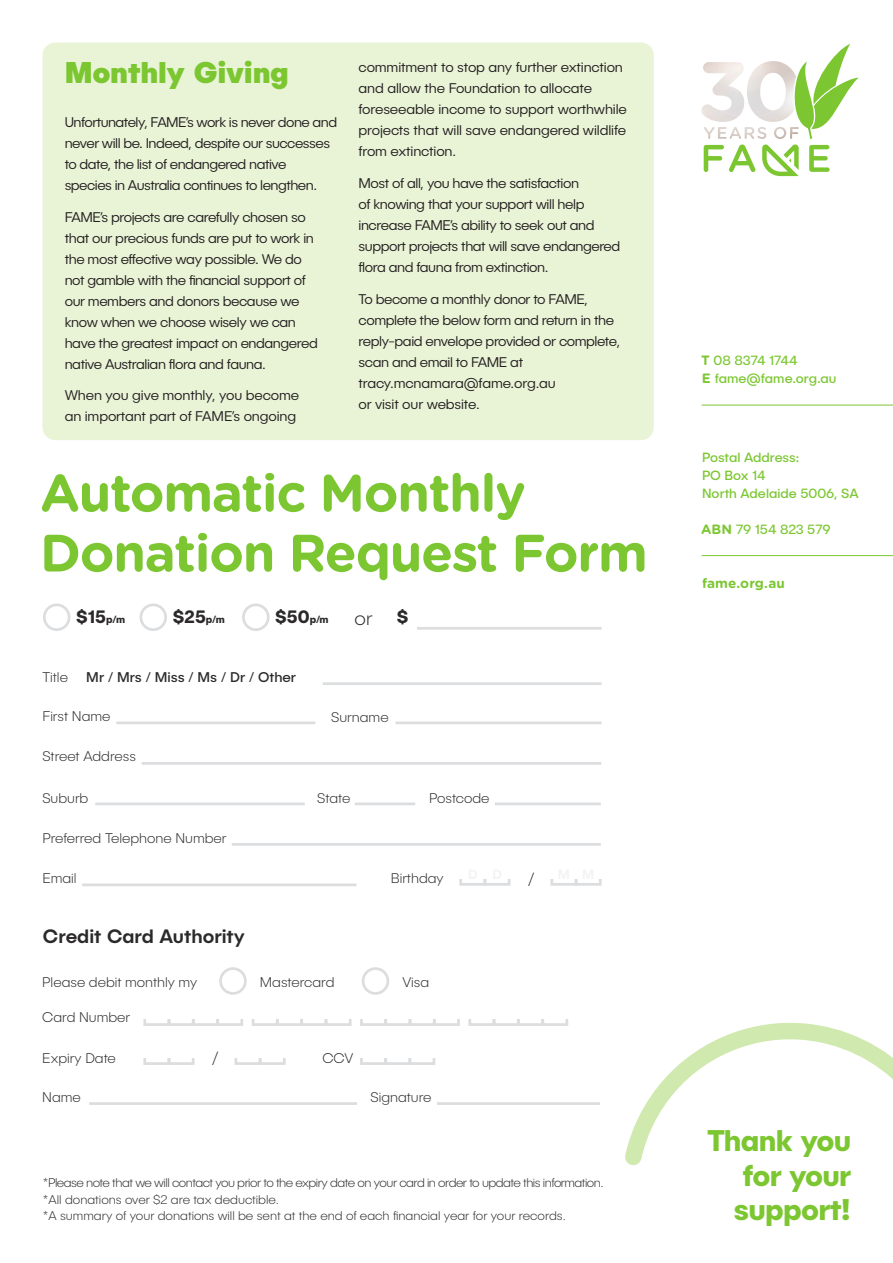
<style>
.page{position:relative;width:893px;height:1263px;background:#fff}
.page>*{position:absolute;margin:0;border:0;box-sizing:border-box;transform-origin:0 0}
.t1{font:700 52.5px/60px "Gotham Rounded";letter-spacing:-.025em;color:#7cc731}
.t2{font:700 30px/34.5px "Publica Sans";letter-spacing:-.025em;color:#7cc731;text-align:right}
.Header_1_WHITE{font:800 30px "Publica Sans";letter-spacing:-.01em;color:#7cc731}
.t3{font:500 19.5px "Publica Sans";color:#2b292a}
.t4{font:200 19.5px "Publica Sans";color:#2b292a}
.t5{font:700 18px "Publica Sans";color:#2b292a}
.t6{font:300 14.25px/21px "Publica Sans";letter-spacing:-.03em;color:#231f20}
.t7{font:300 14.25px/21px "Publica Sans";letter-spacing:-.01em;color:#231f20}
.t8{font:200 14.25px "Publica Sans";color:#2b292a}
.t9{font:14.25px "Publica Sans";color:#2b292a}
.t10{font:13.5px/18px "Publica Sans";color:#7cc731}
.t11{font:700 13.5px "Gotham Rounded";letter-spacing:.005em;color:#7cc731}
.t12{font:200 12.75px/16.5px "Publica Sans";letter-spacing:-.01em;color:#2b292a}
.s1{font-size:10.5px}
.s2{font-family:"Gotham Rounded";font-weight:700}
</style>
<div class="page">
<svg style="left:625px;top:1022px;width:268px;height:144px"></svg>
<div style="left:43px;top:43px;width:611px;height:397px;background:#e9f4d7;border-radius:13px"></div>
<div style="left:43px;top:603px;width:27px;height:28px;border:3px solid #dcdddf;border-radius:50%"></div>
<div style="left:140px;top:603px;width:27px;height:28px;border:3px solid #dcdddf;border-radius:50%"></div>
<div style="left:242px;top:603px;width:28px;height:28px;border:3px solid #dcdddf;border-radius:50%"></div>
<hr style="left:417px;top:627px;width:185px;height:3px;background:#dcdddf">
<div style="left:219px;top:967px;width:28px;height:28px;border:3px solid #dcdddf;border-radius:50%"></div>
<div style="left:362px;top:967px;width:27px;height:28px;border:3px solid #dcdddf;border-radius:50%"></div>
<hr style="left:89px;top:1102px;width:268px;height:3px;background:#dcdddf">
<hr style="left:437px;top:1102px;width:163px;height:3px;background:#dcdddf">
<div style="left:143px;top:1002px;width:27px;height:24px;border:3px solid #dcdddf"></div>
<div style="left:143px;top:1041px;width:27px;height:24px;border:3px solid #dcdddf"></div>
<div style="left:235px;top:1041px;width:26px;height:24px;border:3px solid #dcdddf"></div>
<div style="left:360px;top:1041px;width:27px;height:24px;border:3px solid #dcdddf"></div>
<div style="left:192px;top:1002px;width:27px;height:24px;border:3px solid #dcdddf"></div>
<div style="left:168px;top:1002px;width:27px;height:24px;border:3px solid #dcdddf"></div>
<div style="left:168px;top:1041px;width:27px;height:24px;border:3px solid #dcdddf"></div>
<div style="left:259px;top:1041px;width:27px;height:24px;border:3px solid #dcdddf"></div>
<div style="left:384px;top:1041px;width:27px;height:24px;border:3px solid #dcdddf"></div>
<div style="left:408px;top:1041px;width:27px;height:24px;border:3px solid #dcdddf"></div>
<div style="left:216px;top:1002px;width:27px;height:24px;border:3px solid #dcdddf"></div>
<div style="left:360px;top:1002px;width:27px;height:24px;border:3px solid #dcdddf"></div>
<div style="left:409px;top:1002px;width:27px;height:24px;border:3px solid #dcdddf"></div>
<div style="left:384px;top:1002px;width:27px;height:24px;border:3px solid #dcdddf"></div>
<div style="left:433px;top:1002px;width:27px;height:24px;border:3px solid #dcdddf"></div>
<div style="left:252px;top:1002px;width:27px;height:24px;border:3px solid #dcdddf"></div>
<div style="left:300px;top:1002px;width:27px;height:24px;border:3px solid #dcdddf"></div>
<div style="left:276px;top:1002px;width:27px;height:24px;border:3px solid #dcdddf"></div>
<div style="left:325px;top:1002px;width:27px;height:24px;border:3px solid #dcdddf"></div>
<div style="left:468px;top:1002px;width:27px;height:24px;border:3px solid #dcdddf"></div>
<div style="left:517px;top:1002px;width:27px;height:24px;border:3px solid #dcdddf"></div>
<div style="left:493px;top:1002px;width:27px;height:24px;border:3px solid #dcdddf"></div>
<div style="left:541px;top:1002px;width:27px;height:24px;border:3px solid #dcdddf"></div>
<div style="left:140px;top:1001px;width:432px;height:17px;background:#fff"></div>
<div style="left:139px;top:1040px;width:61px;height:17px;background:#fff"></div>
<div style="left:228px;top:1040px;width:61px;height:17px;background:#fff"></div>
<div style="left:358px;top:1040px;width:80px;height:17px;background:#fff"></div>
<hr style="left:323px;top:682px;width:279px;height:3px;background:#dcdddf">
<hr style="left:116px;top:721px;width:199px;height:3px;background:#dcdddf">
<hr style="left:142px;top:762px;width:459px;height:3px;background:#dcdddf">
<hr style="left:95px;top:802px;width:210px;height:3px;background:#dcdddf">
<hr style="left:355px;top:802px;width:60px;height:3px;background:#dcdddf">
<hr style="left:495px;top:802px;width:106px;height:3px;background:#dcdddf">
<hr style="left:396px;top:721px;width:206px;height:3px;background:#dcdddf">
<hr style="left:232px;top:843px;width:369px;height:3px;background:#dcdddf">
<hr style="left:82px;top:883px;width:274px;height:3px;background:#dcdddf">
<div style="left:459px;top:862px;width:27px;height:24px;border:3px solid #dcdddf"></div>
<div style="left:550px;top:862px;width:27px;height:24px;border:3px solid #dcdddf"></div>
<div style="left:484px;top:862px;width:26px;height:24px;border:3px solid #dcdddf"></div>
<div style="left:575px;top:862px;width:27px;height:24px;border:3px solid #dcdddf"></div>
<div style="left:455px;top:861px;width:61px;height:17px;background:#fff"></div>
<div style="left:544px;top:861px;width:61px;height:17px;background:#fff"></div>
<svg style="left:702px;top:44px;width:157px;height:132px"></svg>
<img style="left:757px;top:74px;width:39px;height:48px">
<img style="left:747px;top:61px;width:48px;height:55px">
<hr style="left:702px;top:405px;width:191px;height:1px;background:#7cc731">
<hr style="left:702px;top:555px;width:191px;height:1px;background:#7cc731">
<p class="Header_1_WHITE" style="left:65px;top:52px;width:226px">Monthly Giving</p>
<p class="t6" style="left:65px;top:111px;width:274px">Unfortunately, FAME’s work is never done and never will be. Indeed, despite our successes to date, the list of endangered native species in Australia continues to lengthen.</p>
<p class="t6" style="left:65px;top:206px;width:255px">FAME’s projects are carefully chosen so that our precious funds are put to work in the most effective way possible. We do not gamble with the financial support of our members and donors because we know when we choose wisely we can have the greatest impact on endangered native Australian flora and fauna.</p>
<p class="t7" style="left:65px;top:385px;width:236px">When you give monthly, you become an important part of FAME’s ongoing</p>
<p class="t7" style="left:359px;top:56px;width:270px">commitment to stop any further extinction and allow the Foundation to allocate foreseeable income to support worthwhile projects that will save endangered wildlife from extinction.</p>
<p class="t6" style="left:359px;top:172px;width:263px">Most of all, you have the satisfaction<br>of knowing that your support will help increase FAME’s ability to seek out and support projects that will save endangered flora and fauna from extinction.</p>
<p class="t6" style="left:359px;top:288px;width:263px">To become a monthly donor to FAME, complete the below form and return in the reply-paid envelope provided or complete, scan and email to FAME at tracy.mcnamara@fame.org.au<br>or visit our website.</p>
<p class="t1" style="left:40px;top:461px;width:609px">Automatic Monthly<br>Donation Request Form</p>
<p class="t5" style="left:76px;top:605px;width:51px">$15<span class="s1">p/m</span></p>
<p class="t5" style="left:173px;top:605px;width:54px">$25<span class="s1">p/m</span></p>
<p class="t5" style="left:275px;top:605px;width:55px">$50<span class="s1">p/m</span></p>
<p class="t4" style="left:355px;top:606px;width:19px">or</p>
<p class="t5" style="left:397px;top:605px;width:13px">$</p>
<p class="t8" style="left:42px;top:668px;width:27px">Title</p>
<p class="t9" style="left:86px;top:668px;width:211px">Mr / Mrs / Miss / Ms / Dr / Other</p>
<p class="t8" style="left:42px;top:707px;width:70px">First Name</p>
<p class="t8" style="left:42px;top:748px;width:95px">Street Address</p>
<p class="t8" style="left:42px;top:789px;width:47px">Suburb</p>
<p class="t8" style="left:317px;top:789px;width:35px">State</p>
<p class="t8" style="left:429px;top:789px;width:62px">Postcode</p>
<p class="t8" style="left:331px;top:708px;width:59px">Surname</p>
<p class="t8" style="left:42px;top:829px;width:186px">Preferred Telephone Number</p>
<p class="t8" style="left:42px;top:870px;width:36px">Email</p>
<p class="t8" style="left:391px;top:869px;width:54px">Birthday</p>
<p class="t4" style="left:528px;top:867px;width:8px">/</p>
<p class="t3" style="left:43px;top:924px;width:203px">Credit Card Authority</p>
<p class="t8" style="left:42px;top:974px;width:156px">Please debit monthly my</p>
<p class="t8" style="left:260px;top:974px;width:76px">Mastercard</p>
<p class="t8" style="left:402px;top:974px;width:28px">Visa</p>
<p class="t8" style="left:42px;top:1009px;width:89px">Card Number</p>
<p class="t8" style="left:42px;top:1049px;width:75px">Expiry Date</p>
<p class="t8" style="left:42px;top:1088px;width:40px">Name</p>
<p class="t8" style="left:370px;top:1088px;width:63px">Signature</p>
<p class="t4" style="left:212px;top:1046px;width:8px">/</p>
<p class="t8" style="left:322px;top:1049px;width:32px">CCV</p>
<p class="t12" style="left:43px;top:1174px;width:562px">*Please note that we will contact you prior to the expiry date on your card in order to update this information. *All donations over $2 are tax deductible.<br>*A summary of your donations will be sent at the end of each financial year for your records.</p>
<p class="t10" style="left:701px;top:351px;width:137px"><span class="s2">T</span> 08 8374 1744<br><span class="s2">E</span> fame@fame.org.au</p>
<p class="t10" style="left:702px;top:448px;width:158px">Postal Address:<br>PO Box 14<br>North Adelaide 5006, SA</p>
<p class="t10" style="left:701px;top:520px;width:131px"><span class="s2">ABN</span> 79 154 823 579</p>
<p class="t11" style="left:702px;top:573px;width:84px">fame.org.au</p>
<p class="t2" style="left:707px;top:1122px;width:145px">Thank you for your support!</p>
</div>
